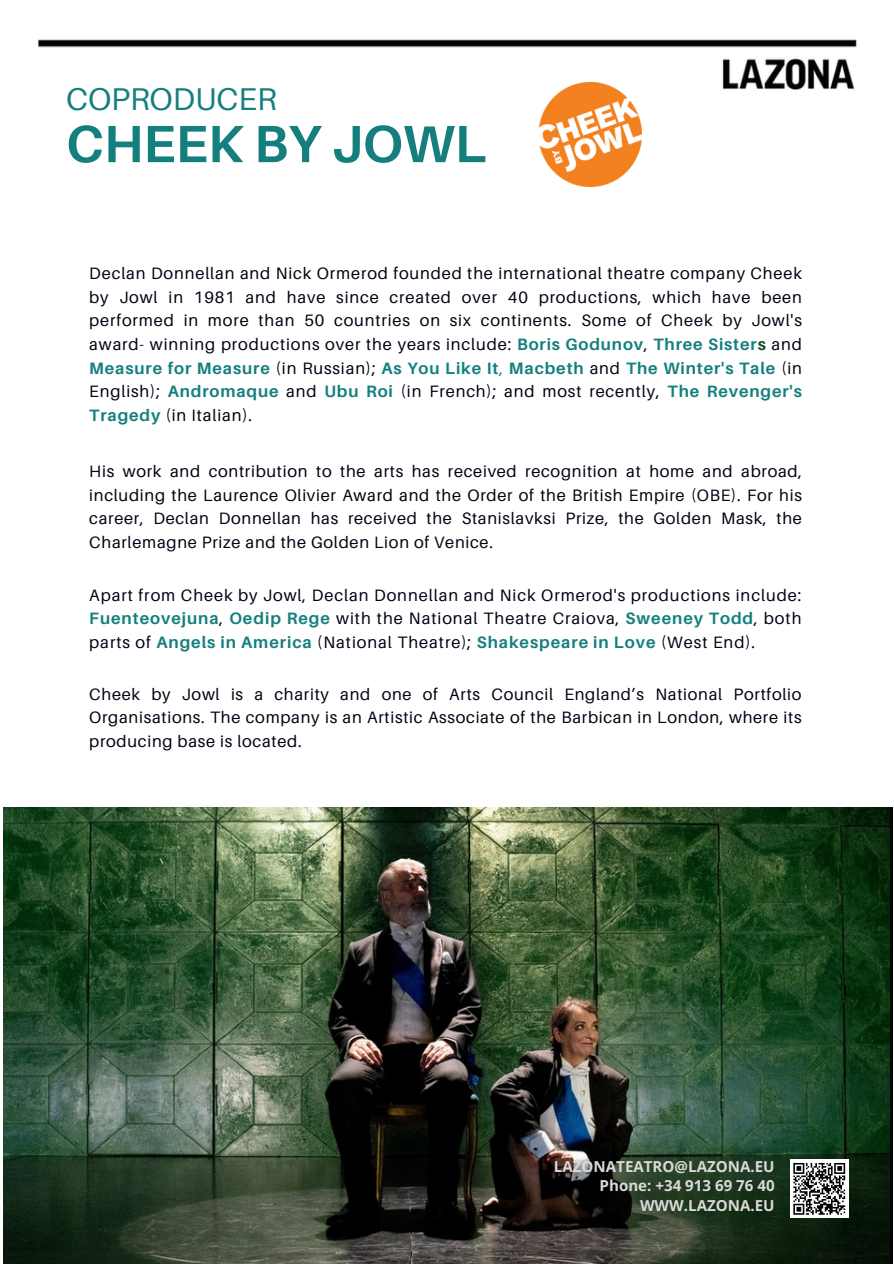
<style>
.page{position:relative;width:894px;height:1264px;background:#fff}
.page>*{position:absolute;margin:0;border:0;box-sizing:border-box;transform-origin:0 0}
.t1{font:700 52.5px "Aileron";color:#157f7e}
.t2{font:31.5px "Aileron";color:#157f7e}
.t3{font:16.5px/23.7px "Aileron";letter-spacing:.05em;color:#020213;text-align:justify}
.t4{font:700 15.15px/19.2px "Open Sans";color:#d9d9d9;text-align:right}
.s1{font-weight:700;color:#157f7e}
.s2{font-weight:700;color:#174a2b}
.s3{color:#157f7e}
</style>
<div class="page">
<img style="left:38px;top:39px;width:818px;height:51px">
<img style="left:539px;top:82px;width:102px;height:104px">
<img style="left:3px;top:807px;width:889px;height:456px">
<div style="left:790px;top:1159px;width:58px;height:58px;background:#fff"></div>
<svg style="left:793px;top:1162px;width:53px;height:53px"></svg>
<h2 class="t2" style="left:66px;top:80px;width:212px">COPRODUCER</h2>
<h1 class="t1" style="left:66px;top:111px;width:421px">CHEEK BY JOWL</h1>
<p class="t3" style="left:89px;top:261px;width:714px">Declan Donnellan and Nick Ormerod founded the international theatre company Cheek by Jowl in 1981 and have since created over 40 productions, which have been performed in more than 50 countries on six continents. Some of Cheek by Jowl's award- winning productions over the years include: <span class="s1">Boris Godunov</span>, <span class="s1">Three Sister</span><span class="s2">s</span> and <span class="s1">Measure for Measure</span> (in Russian); <span class="s1">As You Like It</span><span class="s3">,</span> <span class="s1">Macbeth</span> and <span class="s1">The Winter's Tale</span> (in English); <span class="s1">Andromaque</span> and <span class="s1">Ubu Roi</span> (in French); and most recently, <span class="s1">The Revenger's Tragedy</span> (in Italian).</p>
<p class="t3" style="left:89px;top:459px;width:714px">His work and contribution to the arts has received recognition at home and abroad, including the Laurence Olivier Award and the Order of the British Empire (OBE). For his career, Declan Donnellan has received the Stanislavksi Prize, the Golden Mask, the Charlemagne Prize and the Golden Lion of Venice.</p>
<p class="t3" style="left:89px;top:582px;width:713px">Apart from Cheek by Jowl, Declan Donnellan and Nick Ormerod's productions include:<br><span class="s1">Fuenteovejuna</span>, <span class="s1">Oedip Rege</span> with the National Theatre Craiova, <span class="s1">Sweeney Todd</span>, both parts of <span class="s1">Angels in America</span> (National Theatre); <span class="s1">Shakespeare in Love</span> (West End).</p>
<p class="t3" style="left:89px;top:681px;width:713px">Cheek by Jowl is a charity and one of Arts Council England’s National Portfolio Organisations. The company is an Artistic Associate of the Barbican in London, where its producing base is located.</p>
<p class="t4" style="left:553px;top:1156px;width:222px">LAZONATEATRO@LAZONA.EU<br>Phone: +34 913 69 76 40<br>WWW.LAZONA.EU</p>
</div>
